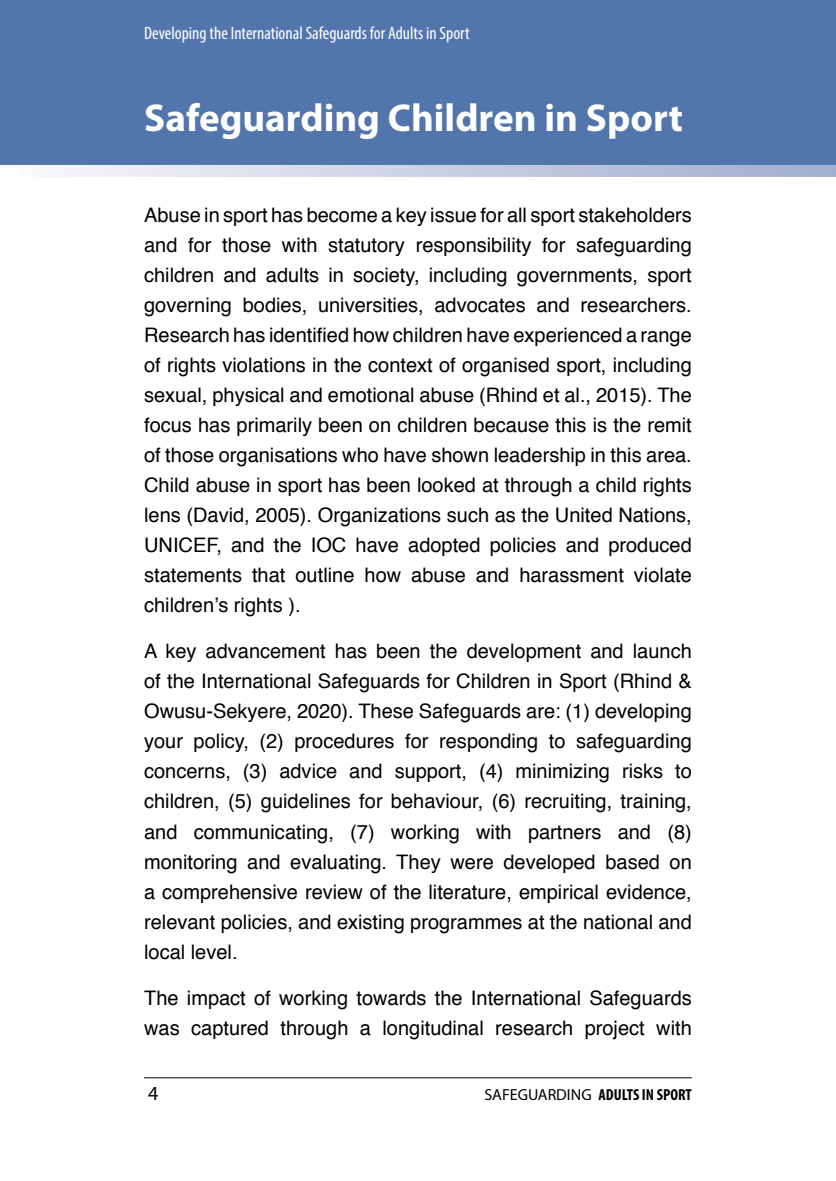
<style>
.page{position:relative;width:836px;height:1181px;background:#fff}
.page>*{position:absolute;margin:0;border:0;box-sizing:border-box;transform-origin:0 0}
.t1{font:700 39px "Myriad Pro";color:#fff}
.t2{font:20px/30px "Helvetica";color:#000;text-align:justify}
.t3{font:20px "Myriad Pro";color:#000}
.t4{font:condensed 18px "Myriad Pro";color:#fff}
.t5{font:700 condensed 16px "Myriad Pro";color:#000}
.s1{font-weight:400;font-stretch:normal}
</style>
<div class="page">
<div style="left:1px;top:0;width:834px;height:170px;background:#5276ab"></div>
<svg style="left:1px;top:165px;width:834px;height:12px;background:#cdd3e4"></svg>
<hr style="left:144px;top:1077px;width:547px;height:1px;background:#000">
<p class="t4" style="left:144px;top:23px;width:327px">Developing the International Safeguards for Adults in Sport</p>
<h1 class="t1" style="left:144px;top:93px;width:540px">Safeguarding Children in Sport</h1>
<p class="t2" style="left:144px;top:201px;width:549px">Abuse in sport has become a key issue for all sport stakeholders and for those with statutory responsibility for safeguarding children and adults in society, including governments, sport governing bodies, universities, advocates and researchers.<br>Research has identified how children have experienced a range of rights violations in the context of organised sport, including sexual, physical and emotional abuse (Rhind et al., 2015). The focus has primarily been on children because this is the remit of those organisations who have shown leadership in this area.<br>Child abuse in sport has been looked at through a child rights lens (David, 2005). Organizations such as the United Nations, UNICEF, and the IOC have adopted policies and produced statements that outline how abuse and harassment violate children’s rights ).</p>
<p class="t2" style="left:144px;top:637px;width:549px">A key advancement has been the development and launch of the International Safeguards for Children in Sport (Rhind &amp; Owusu-Sekyere, 2020). These Safeguards are: (1) developing your policy, (2) procedures for responding to safeguarding concerns, (3) advice and support, (4) minimizing risks to children, (5) guidelines for behaviour, (6) recruiting, training, and communicating, (7) working with partners and (8) monitoring and evaluating. They were developed based on a comprehensive review of the literature, empirical evidence, relevant policies, and existing programmes at the national and local level.</p>
<p class="t2" style="left:144px;top:983px;width:549px">The impact of working towards the International Safeguards was captured through a longitudinal research project with</p>
<p class="t3" style="left:148px;top:1081px;width:12px">4</p>
<p class="t5" style="left:484px;top:1085px;width:209px"><span class="s1">SAFEGUARDING</span> ADULTS IN SPORT</p>
</div>
